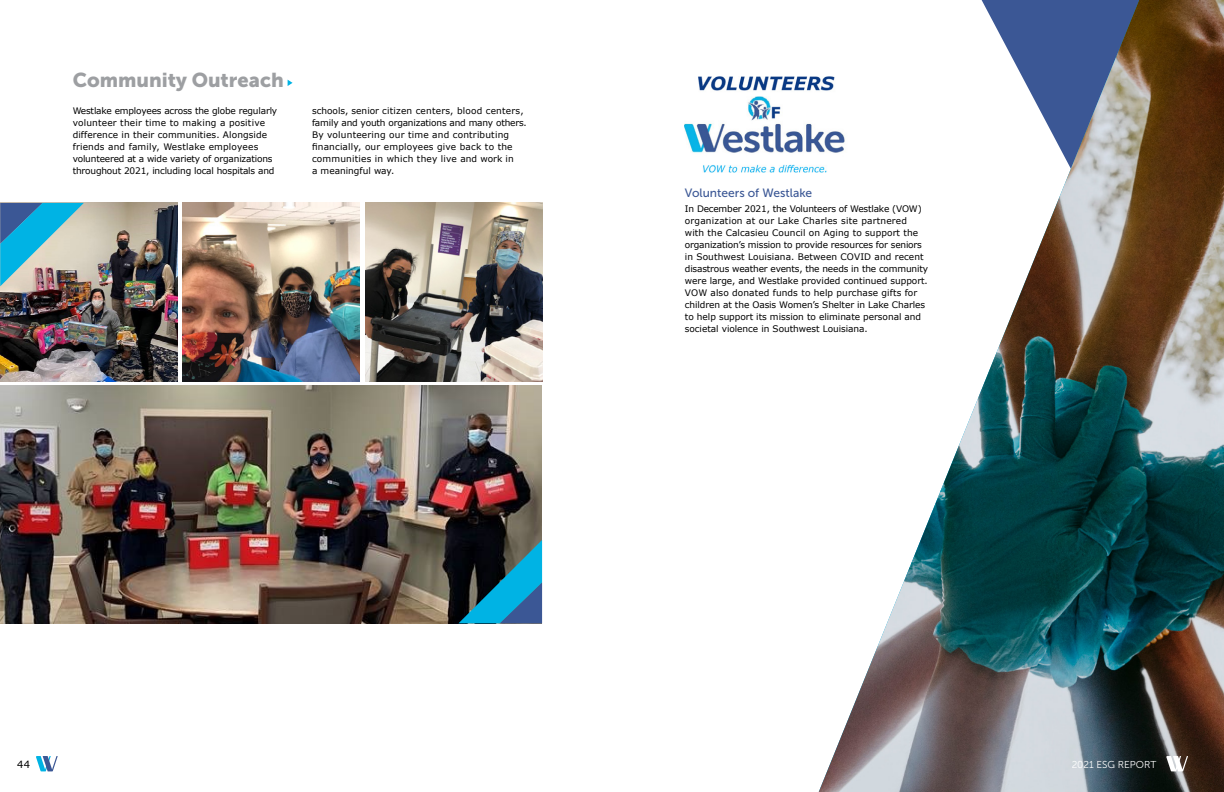
<style>
.page{position:relative;width:1224px;height:792px;background:#fff}
.page>*{position:absolute;margin:0;border:0;box-sizing:border-box;transform-origin:0 0}
.t1{font:20px "Museo Sans 900";color:#9d9fa2}
.t2{font:12px "Museo Sans 500";color:#3b5795}
.t3{font:10px "Museo Sans 300";color:#fff}
.t4{font:10px "Verdana";color:#000}
.t5{font:9px/12px "Verdana";letter-spacing:-.005em;color:#000}
.t6{font:9px/12px "Verdana";letter-spacing:.02em;color:#000}
</style>
<div class="page">
<svg style="left:36px;top:756px;width:22px;height:15px"></svg>
<img style="left:819px;top:0;width:405px;height:792px">
<img style="left:684px;top:68px;width:176px;height:115px">
<img style="left:365px;top:203px;width:177px;height:178px">
<img style="left:183px;top:203px;width:177px;height:178px">
<img style="left:1px;top:203px;width:176px;height:178px">
<img style="left:0;top:385px;width:542px;height:238px">
<svg style="left:288px;top:80px;width:5px;height:6px"></svg>
<svg style="left:1166px;top:756px;width:22px;height:15px"></svg>
<svg style="left:458px;top:540px;width:84px;height:83px;background:#175d76"></svg>
<img style="left:0;top:203px;width:84px;height:83px">
<h1 class="t1" style="left:73px;top:69px;width:213px">Community Outreach</h1>
<p class="t5" style="left:73px;top:105px;width:206px">Westlake employees across the globe regularly volunteer their time to making a positive difference in their communities. Alongside friends and family, Westlake employees volunteered at a wide variety of organizations throughout 2021, including local hospitals and</p>
<p class="t6" style="left:312px;top:105px;width:216px">schools, senior citizen centers, blood centers, family and youth organizations and many others.<br>By volunteering our time and contributing financially, our employees give back to the communities in which they live and work in<br>a meaningful way.</p>
<h2 class="t2" style="left:685px;top:186px;width:129px">Volunteers of Westlake</h2>
<p class="t5" style="left:685px;top:203px;width:245px">In December 2021, the Volunteers of Westlake (VOW) organization at our Lake Charles site partnered with the Calcasieu Council on Aging to support the organization’s mission to provide resources for seniors in Southwest Louisiana. Between COVID and recent disastrous weather events, the needs in the community were large, and Westlake provided continued support.<br>VOW also donated funds to help purchase gifts for children at the Oasis Women’s Shelter in Lake Charles to help support its mission to eliminate personal and societal violence in Southwest Louisiana.</p>
<p class="t4" style="left:17px;top:758px;width:14px">44</p>
<p class="t3" style="left:1072px;top:759px;width:86px">2021 ESG REPORT</p>
</div>
